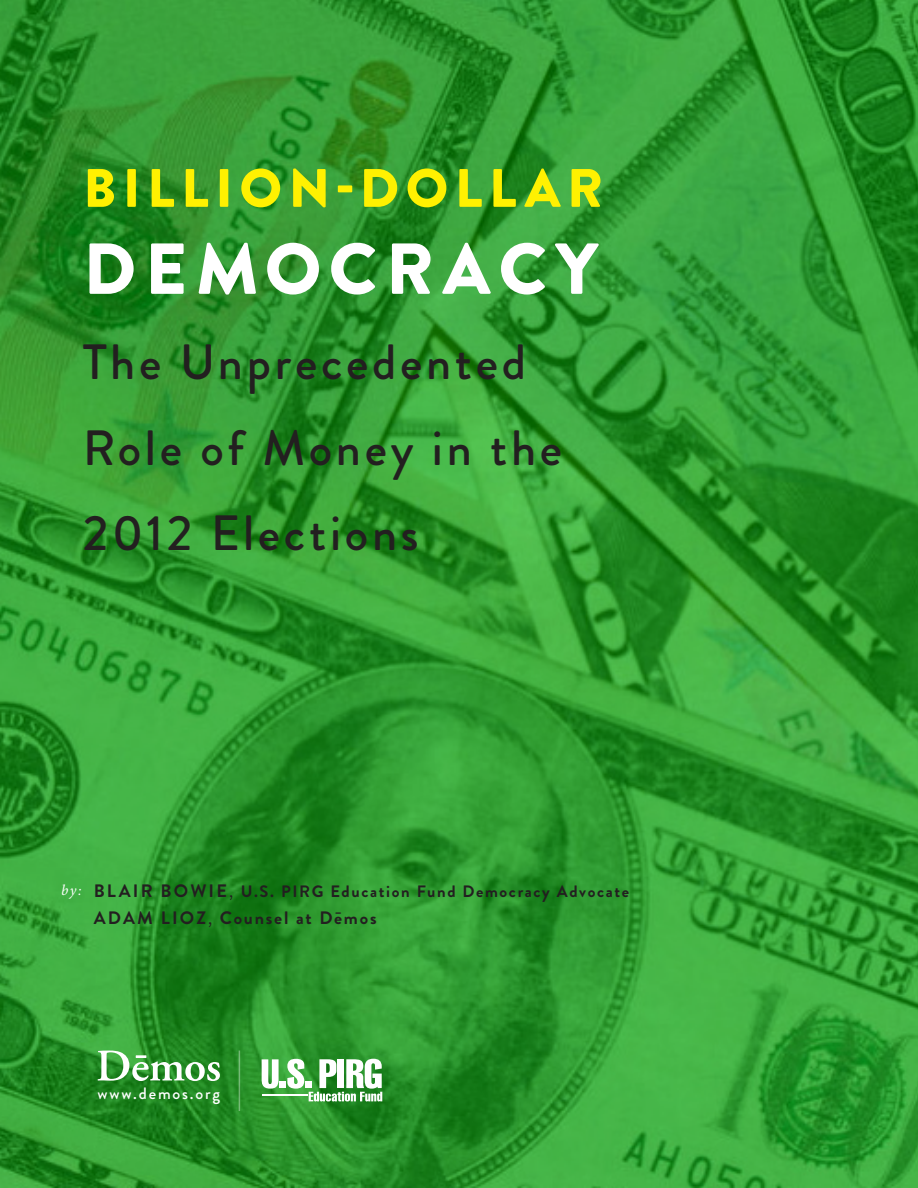
<style>
.page{position:relative;width:918px;height:1188px;background:#fff}
.page>*{position:absolute;margin:0;border:0;box-sizing:border-box;transform-origin:0 0}
.Table__Title_Cells{font:900 72px "Brandon Grotesque";letter-spacing:.12em;color:#fff}
.Table__Title_Cells-2{font:900 54px "Brandon Grotesque";letter-spacing:.12em;color:#fff101}
.Table__Title_Cells-3{font:500 49.5px/85.5px "Brandon Grotesque";letter-spacing:.075em;color:#231f20}
.Table__Title_Cells-4{font:700 18px "Brandon Grotesque";letter-spacing:.1em;color:#231f20}
.Table__Title_Cells-5{font:700 16.5px "Brandon Grotesque";letter-spacing:.1em;color:#231f20}
.Table__Title_Cells-6{font:500 16.5px "Brandon Grotesque";letter-spacing:.11em;color:#fff}
.Table__Title_Cells-7{font:italic 15px "Minion Pro";color:#fff}
.s1{font-size:18px}
.s2{font-weight:400;font-size:18px}
.s3{font-weight:400}
</style>
<div class="page">
<img style="left:0;top:0;width:918px;height:1188px">
<svg style="left:98px;top:1051px;width:122px;height:30px"></svg>
<hr style="left:262px;top:1094px;width:46px;height:2px;background:#fff">
<svg style="left:262px;top:1059px;width:17px;height:30px"></svg>
<div style="left:280px;top:1081px;width:6px;height:7px;background:#fff"></div>
<svg style="left:287px;top:1059px;width:95px;height:43px"></svg>
<hr style="left:239px;top:1051px;width:1px;height:60px;background:#fff">
<p class="Table__Title_Cells-2" style="left:83px;top:150px;width:521px">BILLION-DOLLAR</p>
<p class="Table__Title_Cells" style="left:83px;top:218px;width:516px">DEMOCRACY</p>
<p class="Table__Title_Cells-3" style="left:83px;top:320px;width:445px">The Unprecedented</p>
<p class="Table__Title_Cells-3" style="left:83px;top:406px;width:481px">Role of Money in the<br>2012 Elections</p>
<p class="Table__Title_Cells-7" style="left:61px;top:880px;width:22px">by:</p>
<p class="Table__Title_Cells-5" style="left:94px;top:880px;width:537px"><span class="s1">BLAIR BOWIE</span><span class="s2">,</span> U.S. PIRG Education Fund Democracy Advocate</p>
<p class="Table__Title_Cells-4" style="left:94px;top:905px;width:284px">ADAM LIOZ<span class="s3">,</span> Counsel at Dēmos</p>
<p class="Table__Title_Cells-6" style="left:98px;top:1082px;width:124px">www.demos.org</p>
</div>
